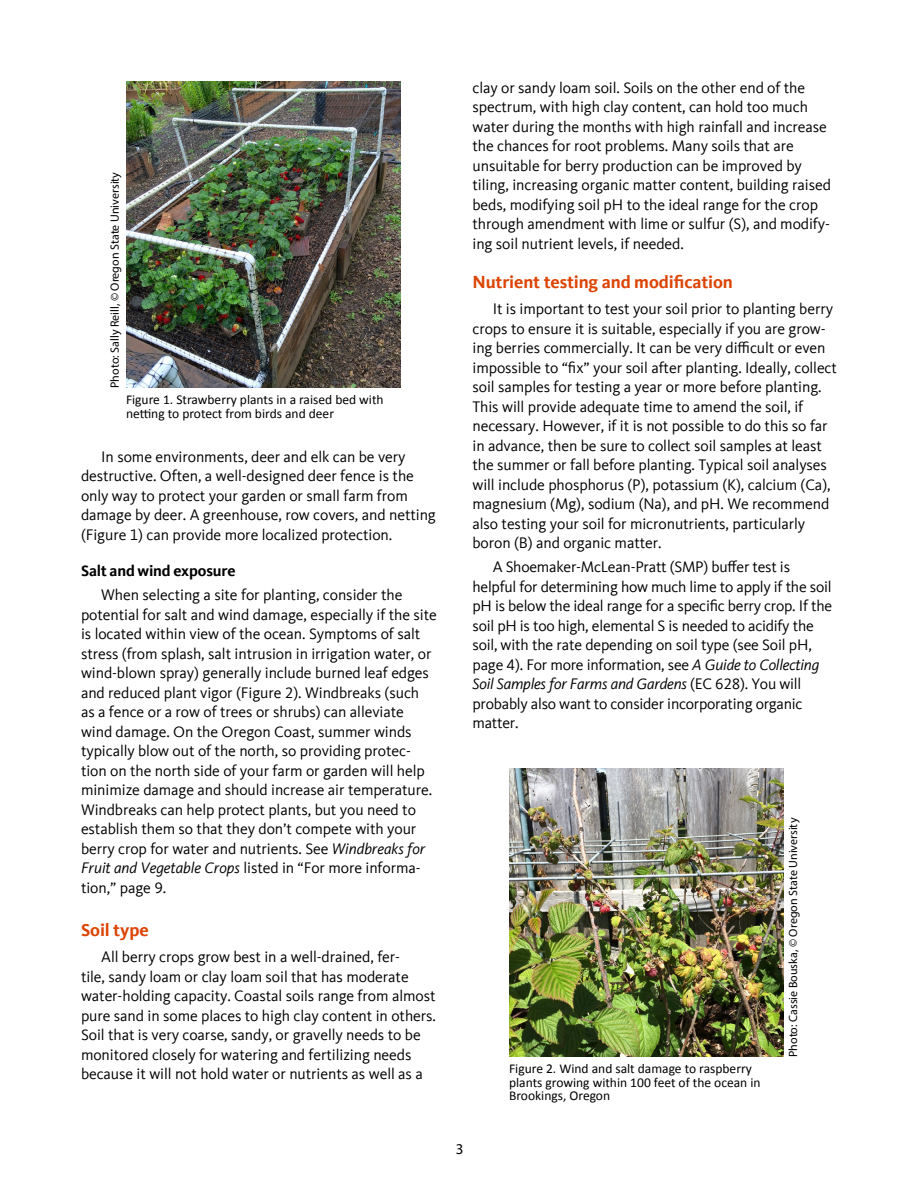
<style>
.page{position:relative;width:918px;height:1188px;background:#fff}
.page>*{position:absolute;margin:0;border:0;box-sizing:border-box;transform-origin:0 0}
.Subhead_1{font:700 18px "Kievit Offc";letter-spacing:-.01em;color:#dc4405}
.Body_text{font:15.75px/19.5px "Kievit Offc";letter-spacing:-.005em;color:#000}
.Subhead_2{font:700 15.75px "Kievit Offc";letter-spacing:-.01em;color:#000}
.t1{font:15px "Myriad Pro";color:#000}
.t2{font:13.5px/13.5px "Calibri";color:#000}
.Photo_credit{font:12px "Myriad Pro";color:#000}
.s1{font-style:italic}
</style>
<div class="page">
<img style="left:126px;top:81px;width:274px;height:307px">
<img style="left:509px;top:769px;width:275px;height:288px">
<p class="Photo_credit" style="left:107px;top:388px;width:217px;rotate:-90deg">Photo: Sally Reill, © Oregon State University</p>
<p class="t2" style="left:126px;top:393px;width:259px">Figure 1. Strawberry plants in a raised bed with netting to protect from birds and deer</p>
<p class="Body_text" style="left:81px;top:447px;width:356px;text-indent:20px">In some environments, deer and elk can be very destructive. Often, a well-designed deer fence is the only way to protect your garden or small farm from damage by deer. A greenhouse, row covers, and netting (Figure 1) can provide more localized protection.</p>
<h3 class="Subhead_2" style="left:81px;top:562px;width:156px">Salt and wind exposure</h3>
<p class="Body_text" style="left:81px;top:585px;width:357px;text-indent:20px">When selecting a site for planting, consider the potential for salt and wind damage, especially if the site is located within view of the ocean. Symptoms of salt stress (from splash, salt intrusion in irrigation water, or wind-blown spray) generally include burned leaf edges and reduced plant vigor (Figure 2). Windbreaks (such<br>as a fence or a row of trees or shrubs) can alleviate wind damage. On the Oregon Coast, summer winds typically blow out of the north, so providing protec&shy;tion on the north side of your farm or garden will help minimize damage and should increase air temperature.<br>Windbreaks can help protect plants, but you need to establish them so that they don’t compete with your berry crop for water and nutrients. See <span class="s1">Windbreaks for Fruit and Vegetable Crops</span> listed in “For more informa&shy;tion,” page 9.</p>
<h2 class="Subhead_1" style="left:81px;top:919px;width:69px">Soil type</h2>
<p class="Body_text" style="left:81px;top:947px;width:357px;text-indent:20px">All berry crops grow best in a well-drained, fer-<br>tile, sandy loam or clay loam soil that has moderate water-holding capacity. Coastal soils range from almost pure sand in some places to high clay content in others.<br>Soil that is very coarse, sandy, or gravelly needs to be monitored closely for watering and fertilizing needs because it will not hold water or nutrients as well as a</p>
<p class="Body_text" style="left:472px;top:78px;width:360px">clay or sandy loam soil. Soils on the other end of the spectrum, with high clay content, can hold too much water during the months with high rainfall and increase the chances for root problems. Many soils that are unsuitable for berry production can be improved by tiling, increasing organic matter content, building raised beds, modifying soil pH to the ideal range for the crop through amendment with lime or sulfur (S), and modify&shy;ing soil nutrient levels, if needed.</p>
<h2 class="Subhead_1" style="left:472px;top:271px;width:262px">Nutrient testing and modification</h2>
<p class="Body_text" style="left:472px;top:299px;width:366px;text-indent:20px">It is important to test your soil prior to planting berry crops to ensure it is suitable, especially if you are grow&shy;ing berries commercially. It can be very difficult or even impossible to “fix” your soil after planting. Ideally, collect soil samples for testing a year or more before planting.<br>This will provide adequate time to amend the soil, if necessary. However, if it is not possible to do this so far in advance, then be sure to collect soil samples at least the summer or fall before planting. Typical soil analyses will include phosphorus (P), potassium (K), calcium (Ca), magnesium (Mg), sodium (Na), and pH. We recommend also testing your soil for micronutrients, particularly boron (B) and organic matter.</p>
<p class="Body_text" style="left:472px;top:557px;width:361px;text-indent:20px">A Shoemaker-McLean-Pratt (SMP) buffer test is helpful for determining how much lime to apply if the soil pH is below the ideal range for a specific berry crop. If the soil pH is too high, elemental S is needed to acidify the soil, with the rate depending on soil type (see Soil pH, page 4). For more information, see <span class="s1">A Guide to Collecting Soil Samples for Farms and Gardens</span> (EC 628). You will probably also want to consider incorporating organic matter.</p>
<p class="t1" style="left:456px;top:1140px;width:9px">3</p>
<p class="t2" style="left:509px;top:1062px;width:253px">Figure 2. Wind and salt damage to raspberry plants growing within 100 feet of the ocean in<br>Brookings, Oregon</p>
<p class="Photo_credit" style="left:786px;top:1057px;width:241px;rotate:-90deg">Photo: Cassie Bouska, © Oregon State University</p>
</div>
